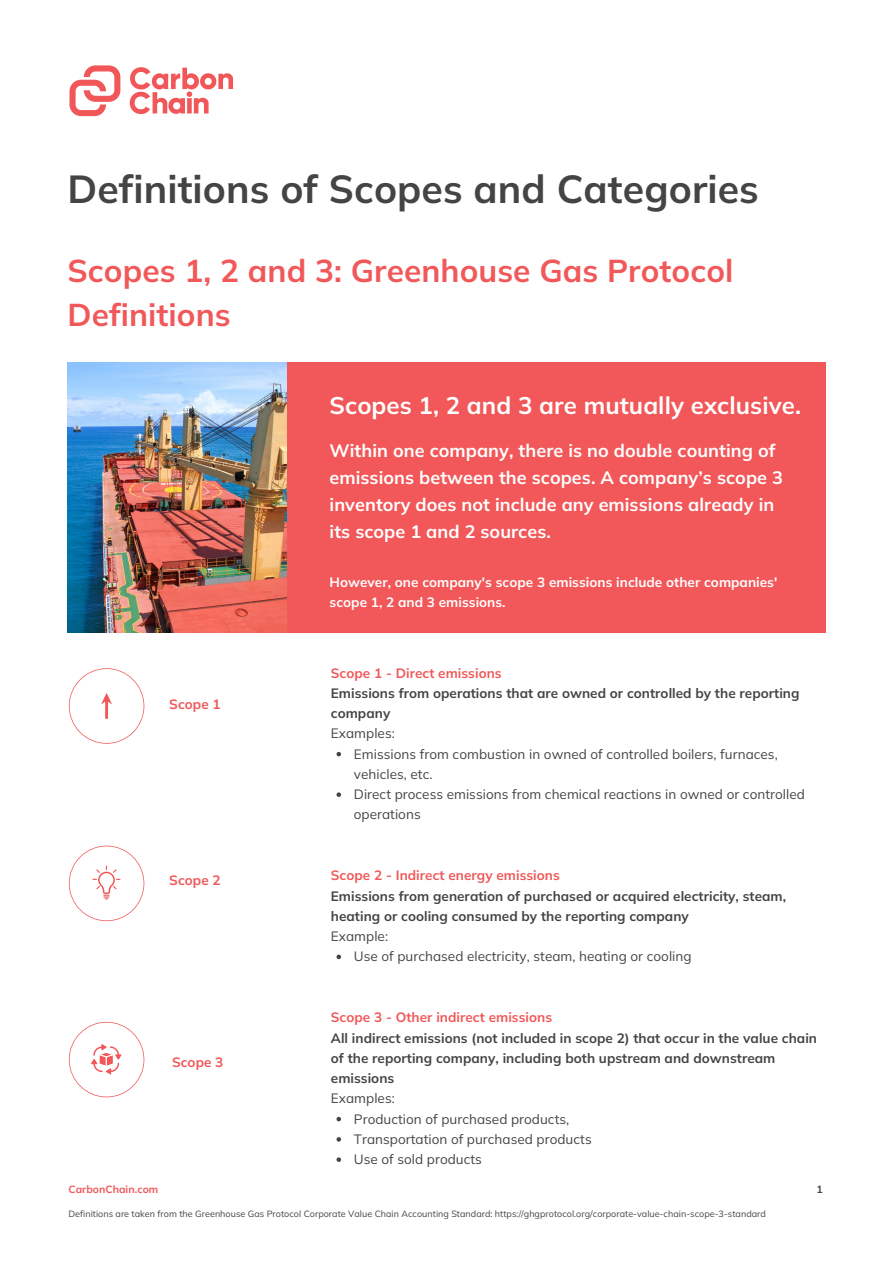
<style>
.page{position:relative;width:894px;height:1264px;background:#fff}
.page>*{position:absolute;margin:0;border:0;box-sizing:border-box;transform-origin:0 0}
.t1{font:700 39px "Mulish";letter-spacing:.005em;color:#444}
.t2{font:700 31.5px/44px "Mulish";letter-spacing:.005em;color:#f15859}
.t3{font:700 24px "Mulish";letter-spacing:.005em;color:#fff}
.t4{font:700 18px/27px "Mulish";letter-spacing:.005em;color:#fff}
.t5{font:700 13.5px/20.2px "Mulish";letter-spacing:.005em;color:#444}
.t6{font:13.5px/20.2px "Mulish";letter-spacing:.005em;color:#444}
.t7{font:700 13.5px "Mulish";letter-spacing:.005em;color:#f15758}
.t8{font:700 13.5px/20.2px "Mulish";letter-spacing:.005em;color:#fff}
.t9{font:700 10.5px "Mulish";letter-spacing:.005em;color:#f15859}
.t10{font:700 10.5px "Mulish";color:#444}
.t11{font:9px "Mulish";letter-spacing:.005em;color:#444}
</style>
<div class="page">
<svg style="left:130px;top:67px;width:103px;height:47px"></svg>
<svg style="left:69px;top:65px;width:51px;height:51px"></svg>
<div style="left:286px;top:363px;width:539px;height:269px;background:#f25759"></div>
<img style="left:68px;top:362px;width:218px;height:271px">
<svg style="left:69px;top:668px;width:75px;height:75px"></svg>
<svg style="left:69px;top:845px;width:75px;height:76px"></svg>
<svg style="left:69px;top:1021px;width:75px;height:76px"></svg>
<svg style="left:336px;top:752px;width:5px;height:4px"></svg>
<svg style="left:336px;top:792px;width:5px;height:5px"></svg>
<svg style="left:336px;top:954px;width:5px;height:5px"></svg>
<svg style="left:336px;top:1116px;width:5px;height:5px"></svg>
<svg style="left:336px;top:1137px;width:5px;height:4px"></svg>
<svg style="left:336px;top:1157px;width:5px;height:4px"></svg>
<h1 class="t1" style="left:68px;top:163px;width:692px">Definitions of Scopes and Categories</h1>
<h2 class="t2" style="left:67px;top:248px;width:667px">Scopes 1, 2 and 3: Greenhouse Gas Protocol<br>Definitions</h2>
<p class="t7" style="left:169px;top:695px;width:53px">Scope 1</p>
<p class="t7" style="left:169px;top:871px;width:53px">Scope 2</p>
<p class="t7" style="left:172px;top:1053px;width:53px">Scope 3</p>
<h3 class="t3" style="left:329px;top:390px;width:473px">Scopes 1, 2 and 3 are mutually exclusive.</h3>
<h3 class="t4" style="left:329px;top:436px;width:455px">Within one company, there is no double counting of emissions between the scopes. A company’s scope 3 inventory does not include any emissions already in its scope 1 and 2 sources.</h3>
<p class="t8" style="left:329px;top:571px;width:449px">However, one company's scope 3 emissions include other companies' scope 1, 2 and 3 emissions.</p>
<p class="t7" style="left:331px;top:664px;width:172px">Scope 1 - Direct emissions</p>
<p class="t5" style="left:331px;top:682px;width:470px">Emissions from operations that are owned or controlled by the reporting company</p>
<p class="t6" style="left:331px;top:723px;width:65px">Examples:</p>
<p class="t6" style="left:354px;top:743px;width:452px">Emissions from combustion in owned of controlled boilers, furnaces, vehicles, etc.<br>Direct process emissions from chemical reactions in owned or controlled operations</p>
<p class="t7" style="left:331px;top:866px;width:230px">Scope 2 - Indirect energy emissions</p>
<p class="t5" style="left:331px;top:885px;width:456px">Emissions from generation of purchased or acquired electricity, steam, heating or cooling consumed by the reporting company</p>
<p class="t6" style="left:331px;top:925px;width:59px">Example:</p>
<p class="t6" style="left:354px;top:946px;width:339px">Use of purchased electricity, steam, heating or cooling</p>
<p class="t7" style="left:331px;top:1008px;width:223px">Scope 3 - Other indirect emissions</p>
<p class="t5" style="left:331px;top:1027px;width:487px">All indirect emissions (not included in scope 2) that occur in the value chain of the reporting company, including both upstream and downstream emissions</p>
<p class="t6" style="left:331px;top:1088px;width:65px">Examples:</p>
<p class="t6" style="left:354px;top:1108px;width:239px">Production of purchased products,<br>Transportation of purchased products<br>Use of sold products</p>
<p class="t9" style="left:68px;top:1182px;width:91px">CarbonChain.com</p>
<p class="t10" style="left:816px;top:1182px;width:8px">1</p>
<p class="t11" style="left:68px;top:1207px;width:698px">Definitions are taken from the Greenhouse Gas Protocol Corporate Value Chain Accounting Standard: https://ghgprotocol.org/corporate-value-chain-scope-3-standard</p>
</div>
